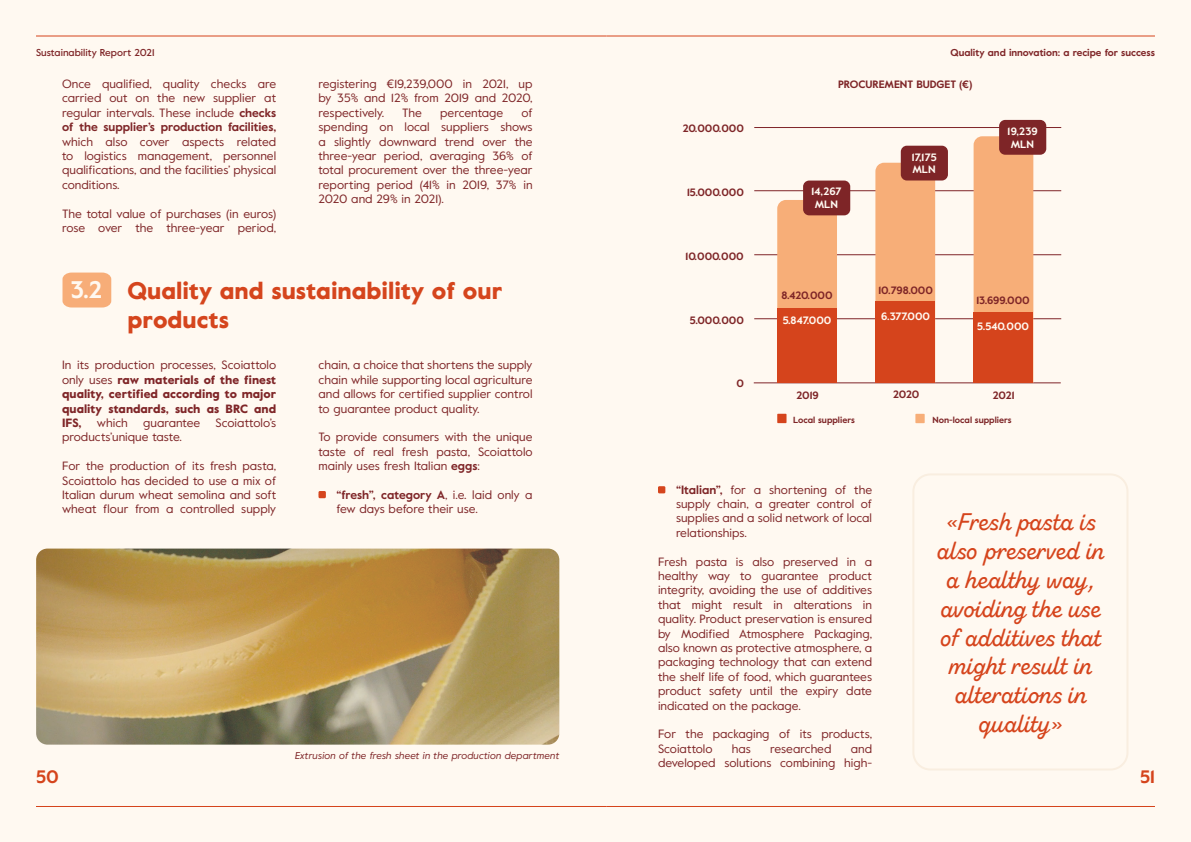
<style>
.page{position:relative;width:1191px;height:842px;background:#fff}
.page>*{position:absolute;margin:0;border:0;box-sizing:border-box;transform-origin:0 0}
.t1{font:24px/28.8px "Zing Script Rust SB Base";color:#d5441c;text-align:center}
.t2{font:900 24px/28.8px "Value";color:#d5451d}
.t3{font:700 24px "Value";color:#fff9f1}
.t4{font:700 18px "Value";color:#d5441c}
.t5{font:12px/14.4px "Value";color:#7f2628;text-align:justify}
.t6{font:900 12px/14.4px "Value";color:#7f2628;text-align:justify}
.t7{font:700 10.7px "Value";color:#7e2527}
.t8{font:700 10.7px/12.8px "Value";color:#fffaf2}
.t9{font:italic 10px "Value";color:#7f2628}
.t10{font:700 10px "Value";color:#7f2628}
.t11{font:500 10px "Value";color:#7f2628}
.t12{font:700 8.9px "Value";color:#7e2527}
.s1{font-weight:700}
.s2{font-weight:400}
</style>
<div class="page">
<div style="left:584px;top:0;width:607px;height:842px;background:#fff9f1"></div>
<hr style="left:584px;top:36px;width:571px;height:1px;background:#d5441c">
<hr style="left:584px;top:806px;width:571px;height:1px;background:#d5441c">
<div style="left:0;top:0;width:607px;height:842px;background:#fff9f1"></div>
<img style="left:36px;top:549px;width:523px;height:196px">
<hr style="left:36px;top:36px;width:571px;height:1px;background:#d5441c">
<hr style="left:36px;top:806px;width:571px;height:1px;background:#d5441c">
<div style="left:912px;top:473px;width:216px;height:297px;border:2px solid #f9eee0;border-radius:17px"></div>
<div style="left:62px;top:273px;width:49px;height:34px;background:#f7ad78"></div>
<hr style="left:753px;top:383px;width:307px;height:1px;background:#802529">
<hr style="left:754px;top:318px;width:307px;height:1px;background:#802529">
<hr style="left:754px;top:254px;width:307px;height:1px;background:#802529">
<hr style="left:754px;top:190px;width:307px;height:1px;background:#802529">
<hr style="left:754px;top:127px;width:307px;height:1px;background:#802529">
<div style="left:777px;top:414px;width:9px;height:9px;background:#d5441c"></div>
<div style="left:915px;top:414px;width:9px;height:9px;background:#f7ae78"></div>
<div style="left:777px;top:200px;width:60px;height:108px;background:#f7ae78"></div>
<div style="left:875px;top:163px;width:60px;height:138px;background:#f7ae78"></div>
<div style="left:973px;top:136px;width:60px;height:176px;background:#f7ae78"></div>
<div style="left:777px;top:308px;width:60px;height:75px;background:#d5441c"></div>
<div style="left:875px;top:301px;width:60px;height:82px;background:#d5441c"></div>
<div style="left:973px;top:312px;width:60px;height:71px;background:#d5441c"></div>
<div style="left:803px;top:181px;width:47px;height:34px;background:#7e2527;border-radius:6px"></div>
<div style="left:900px;top:146px;width:48px;height:34px;background:#7e2527;border-radius:6px"></div>
<div style="left:999px;top:120px;width:47px;height:35px;background:#7e2527;border-radius:6px"></div>
<div style="left:318px;top:491px;width:8px;height:7px;background:#d5451d"></div>
<div style="left:658px;top:486px;width:7px;height:7px;background:#d5451d"></div>
<p class="t11" style="left:36px;top:46px;width:120px">Sustainability Report 2021</p>
<p class="t5" style="left:62px;top:76px;width:216px">Once qualified, quality checks are carried out on the new supplier at regular intervals. These include <span class="s1">checks of the supplier’s production facilities, </span>which also cover aspects related to logistics management, personnel qualifications, and the facilities’ physical conditions.</p>
<p class="t5" style="left:62px;top:206px;width:216px">The total value of purchases (in euros) rose over the three-year period,</p>
<p class="t5" style="left:318px;top:76px;width:216px">registering €19,239,000 in 2021, up by 35% and 12% from 2019 and 2020, respectively.</p>
<p class="t5" style="left:402px;top:105px;width:21px">The</p>
<p class="t5" style="left:440px;top:105px;width:65px">percentage</p>
<p class="t5" style="left:318px;top:105px;width:216px;text-indent:203px">of spending on local suppliers shows a slightly downward trend over the three-year period, averaging 36% of total procurement over the three-year reporting period (41% in 2019, 37% in 2020 and 29% in 2021).</p>
<p class="t3" style="left:70px;top:273px;width:33px">3.2</p>
<p class="t2" style="left:128px;top:276px;width:376px">Quality and sustainability of our products</p>
<p class="t6" style="left:62px;top:358px;width:216px"><span class="s2">In its production processes, Scoiattolo only uses</span> raw materials of the finest quality, certified according to major quality standards, such as BRC and IFS,</p>
<p class="t5" style="left:97px;top:415px;width:32px">which</p>
<p class="t5" style="left:143px;top:415px;width:59px">guarantee</p>
<p class="t5" style="left:216px;top:415px;width:62px">Scoiattolo’s</p>
<p class="t5" style="left:62px;top:430px;width:121px">products’unique taste.</p>
<p class="t5" style="left:62px;top:458px;width:216px">For the production of its fresh pasta, Scoiattolo has decided to use a mix of Italian durum wheat semolina and soft wheat flour from a controlled supply</p>
<p class="t5" style="left:318px;top:358px;width:216px">chain, a choice that shortens the supply chain while supporting local agriculture and allows for certified supplier control to guarantee product quality.</p>
<p class="t5" style="left:318px;top:430px;width:216px">To provide consumers with the unique taste of real fresh pasta, Scoiattolo mainly uses fresh Italian <span class="s1">eggs</span>:</p>
<p class="t5" style="left:336px;top:487px;width:198px;text-indent:-18px"><span class="s1">• “fresh”, category A</span>, i.e. laid only a few days before their use.</p>
<h2 class="t4" style="left:36px;top:765px;width:24px">50</h2>
<p class="t9" style="left:295px;top:749px;width:266px">Extrusion of the fresh sheet in the production department</p>
<p class="t10" style="left:950px;top:46px;width:206px">Quality and innovation: a recipe for success</p>
<p class="t7" style="left:683px;top:121px;width:63px">20.000.000</p>
<p class="t7" style="left:687px;top:185px;width:58px">15.000.000</p>
<p class="t7" style="left:685px;top:249px;width:60px">10.000.000</p>
<p class="t7" style="left:690px;top:313px;width:56px">5.000.000</p>
<p class="t7" style="left:736px;top:376px;width:9px">0</p>
<p class="t7" style="left:838px;top:77px;width:136px">PROCUREMENT BUDGET (€)</p>
<p class="t8" style="left:811px;top:185px;width:32px">14,267<br>MLN</p>
<p class="t8" style="left:911px;top:150px;width:27px">17,175<br>MLN</p>
<p class="t8" style="left:1007px;top:125px;width:31px">19,239<br>MLN</p>
<p class="t7" style="left:781px;top:288px;width:53px">8.420.000</p>
<p class="t8" style="left:782px;top:314px;width:50px">5.847.000</p>
<p class="t7" style="left:878px;top:283px;width:56px">10.798.000</p>
<p class="t8" style="left:881px;top:310px;width:50px">6.377.000</p>
<p class="t7" style="left:796px;top:387px;width:24px">2019</p>
<p class="t7" style="left:893px;top:387px;width:28px">2020</p>
<p class="t7" style="left:976px;top:293px;width:55px">13.699.000</p>
<p class="t8" style="left:977px;top:319px;width:53px">5.540.000</p>
<p class="t7" style="left:993px;top:387px;width:23px">2021</p>
<p class="t12" style="left:793px;top:414px;width:63px">Local suppliers</p>
<p class="t12" style="left:932px;top:414px;width:81px">Non-local suppliers</p>
<p class="t5" style="left:676px;top:482px;width:198px;text-indent:-18px"><span class="s1">• “Italian”,</span> for a shortening of the supply chain, a greater control of supplies and a solid network of local relationships.</p>
<p class="t5" style="left:658px;top:554px;width:216px">Fresh pasta is also preserved in a healthy way to guarantee product integrity, avoiding the use of additives that might result in alterations in quality. Product preservation is ensured by Modified Atmosphere Packaging, also known as protective atmosphere, a packaging technology that can extend the shelf life of food, which guarantees product safety until the expiry date indicated on the package.</p>
<p class="t5" style="left:658px;top:727px;width:216px">For the packaging of its products,<br>Scoiattolo</p>
<p class="t5" style="left:658px;top:741px;width:216px;text-align:right">and<br>developed solutions combining high-</p>
<p class="t5" style="left:732px;top:741px;width:21px">has</p>
<p class="t5" style="left:770px;top:741px;width:63px">researched</p>
<p class="t1" style="left:936px;top:508px;width:169px">«Fresh pasta is also preserved in a healthy way, avoiding the use of additives that might result in alterations in quality»</p>
<h2 class="t4" style="left:1140px;top:765px;width:16px">51</h2>
</div>
